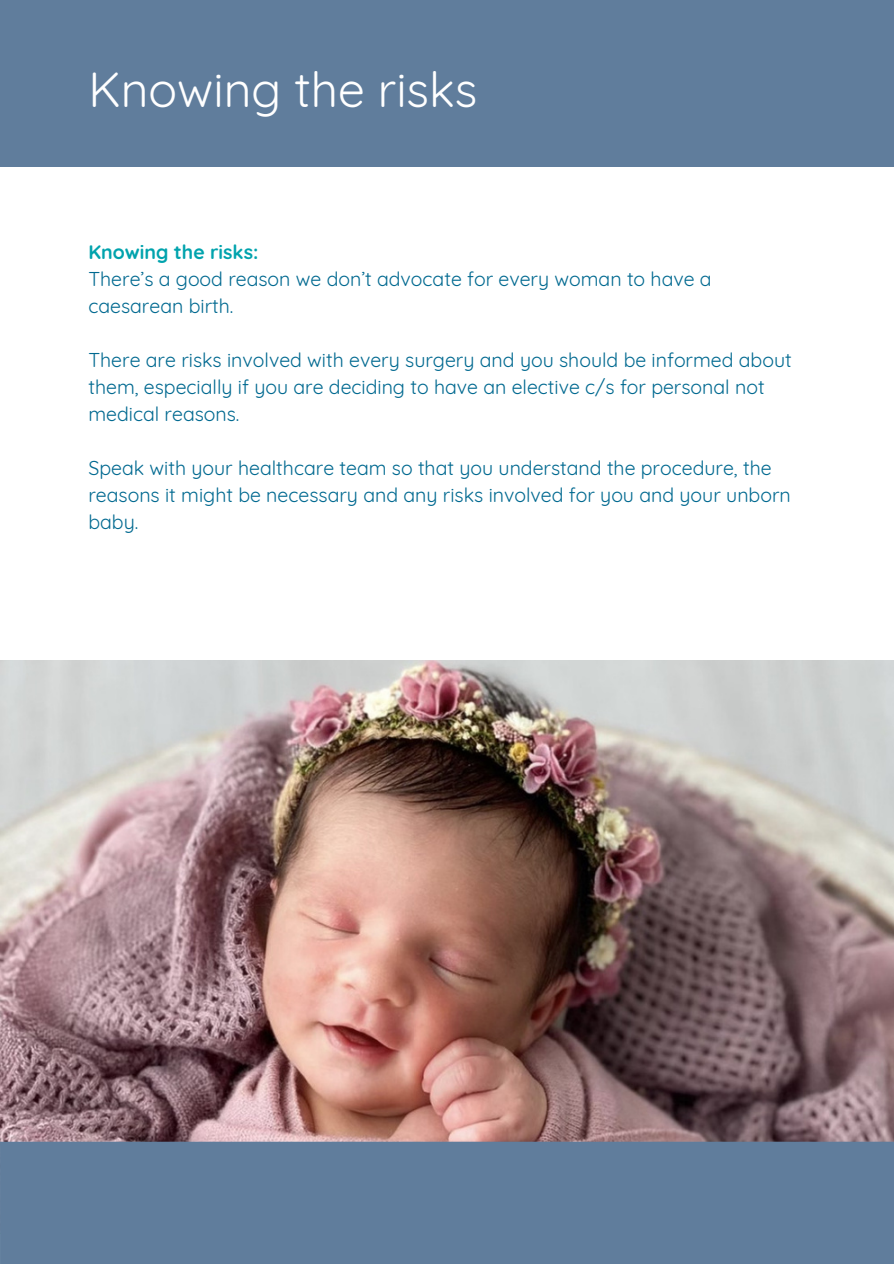
<style>
.page{position:relative;width:894px;height:1264px;background:#fff}
.page>*{position:absolute;margin:0;border:0;box-sizing:border-box;transform-origin:0 0}
.t1{font:48px "Quicksand";color:#fff}
.t2{font:19.5px/27px "Quicksand";color:#006990}
.t3{font:700 19.5px "Quicksand";color:#00a3ad}
</style>
<div class="page">
<div style="left:0;top:0;width:893px;height:166px;background:#607d9c"></div>
<img style="left:0;top:661px;width:893px;height:480px">
<div style="left:0;top:1141px;width:893px;height:122px;background:#607d9c"></div>
<p class="t1" style="left:88px;top:59px;width:390px">Knowing the risks</p>
<p class="t3" style="left:88px;top:239px;width:171px">Knowing the risks:</p>
<p class="t2" style="left:88px;top:265px;width:624px">There’s a good reason we don’t advocate for every woman to have a caesarean birth.</p>
<p class="t2" style="left:88px;top:346px;width:704px">There are risks involved with every surgery and you should be informed about them, especially if you are deciding to have an elective c/s for personal not medical reasons.</p>
<p class="t2" style="left:88px;top:454px;width:703px">Speak with your healthcare team so that you understand the procedure, the reasons it might be necessary and any risks involved for you and your unborn baby.</p>
</div>
